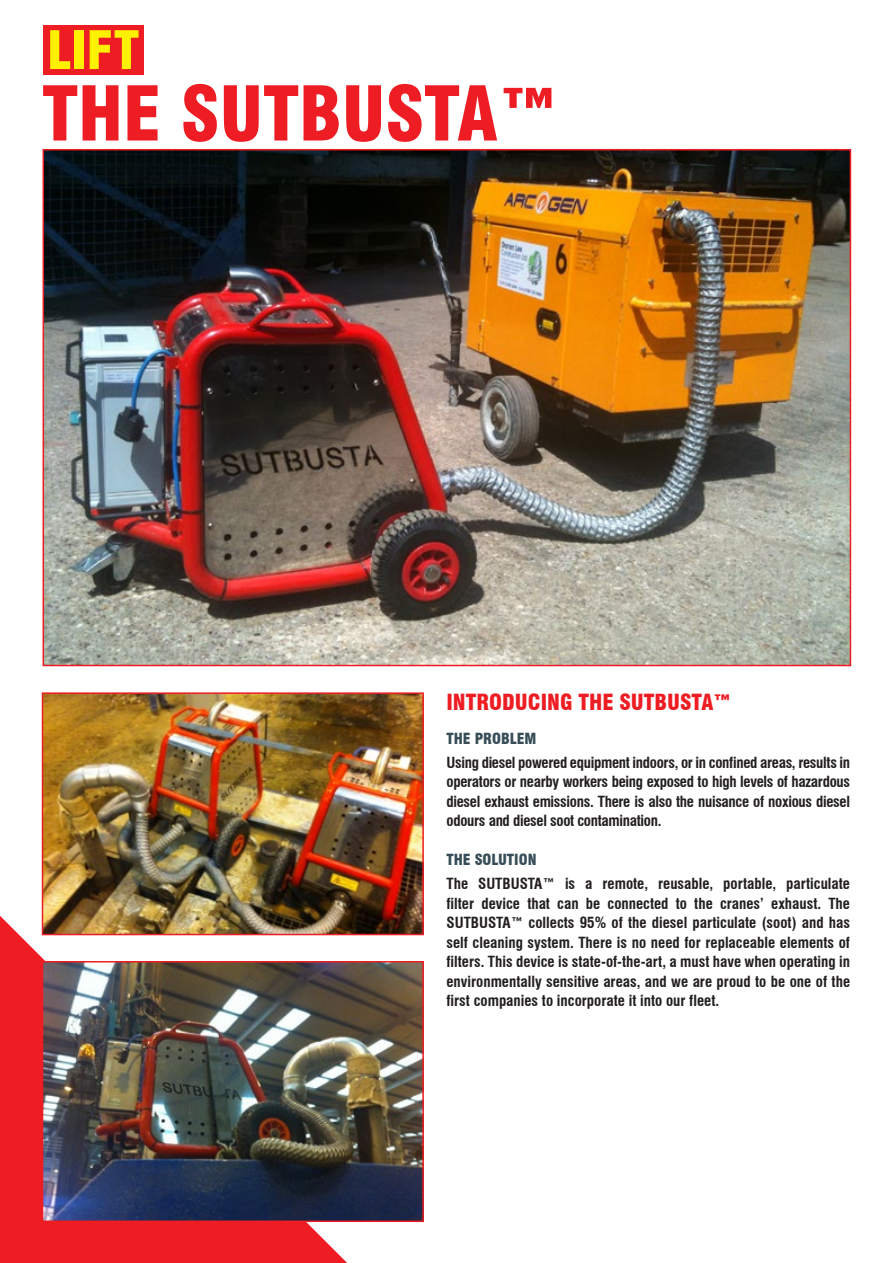
<style>
.page{position:relative;width:893px;height:1263px;background:#fff}
.page>*{position:absolute;margin:0;border:0;box-sizing:border-box;transform-origin:0 0}
.t1{font:900 condensed 73.5px "Swiss 721 BT";color:#ee1d23}
.t2{font:900 condensed 51.6px "Swiss 721 BT";color:#fff101}
.t3{font:900 condensed 21.75px "Swiss 721 BT";color:#ee1d23}
.t4{font:700 condensed 15px/19.5px "Swiss 721 BT";letter-spacing:-.01em;color:#231f20;text-align:justify}
.t5{font:900 condensed 15px "Swiss 721 BT";color:#374d57}
</style>
<div class="page">
<div style="left:43px;top:26px;width:101px;height:49px;background:#ee1d23"></div>
<svg style="left:0;top:470px;width:589px;height:793px"></svg>
<img style="left:46px;top:152px;width:802px;height:511px">
<img style="left:45px;top:695px;width:376px;height:237px">
<div style="left:42px;top:692px;width:382px;height:243px;border:2px solid #ee1d23"></div>
<img style="left:45px;top:964px;width:376px;height:255px">
<div style="left:42px;top:961px;width:382px;height:261px;border:2px solid #ee1d23"></div>
<h2 class="t2" style="left:47px;top:19px;width:94px">LIFT</h2>
<p class="t1" style="left:42px;top:70px;width:518px">THE SUTBUSTA™</p>
<p class="t3" style="left:446px;top:689px;width:286px">INTRODUCING THE SUTBUSTA™</p>
<p class="t5" style="left:446px;top:730px;width:91px">THE PROBLEM</p>
<p class="t4" style="left:446px;top:753px;width:405px">Using diesel powered equipment indoors, or in confined areas, results in operators or nearby workers being exposed to high levels of hazardous diesel exhaust emissions. There is also the nuisance of noxious diesel odours and diesel soot contamination.</p>
<p class="t5" style="left:446px;top:851px;width:92px">THE SOLUTION</p>
<p class="t4" style="left:446px;top:874px;width:405px">The SUTBUSTA™ is a remote, reusable, portable, particulate filter device that can be connected to the cranes’ exhaust. The SUTBUSTA™ collects 95% of the diesel particulate (soot) and has self cleaning system. There is no need for replaceable elements of filters. This device is state-of-the-art, a must have when operating in environmentally sensitive areas, and we are proud to be one of the first companies to incorporate it into our fleet.</p>
</div>
